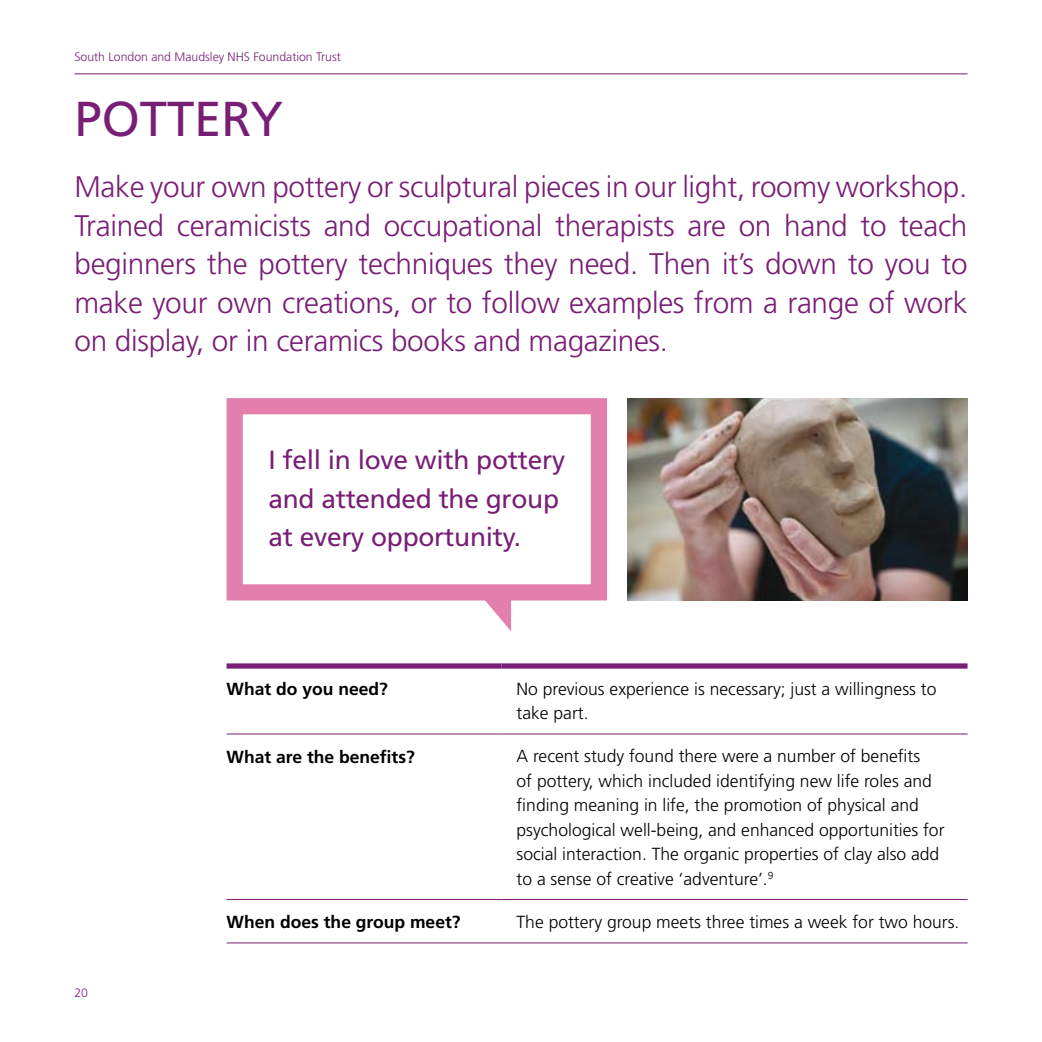
<style>
.page{position:relative;width:1042px;height:1042px;background:#fff}
.page>*{position:absolute;margin:0;border:0;box-sizing:border-box;transform-origin:0 0}
.t1{font:49px "Frutiger";color:#791e75}
.t2{font:300 29.75px/38.5px "Frutiger";letter-spacing:-.01em;color:#791e75;text-align:justify}
.t3{font:26.25px/38.5px "Frutiger";letter-spacing:-.01em;color:#791e75}
.t4{font:300 17.5px/24.5px "Frutiger";color:#000}
.t5{font:700 17.5px "Frutiger";color:#000}
.t6{font:300 12.25px "Frutiger";color:#791e75}
</style>
<div class="page">
<hr style="left:74px;top:73px;width:893px;height:1px;background:#791e75">
<div style="left:227px;top:663px;width:275px;height:5px;background:#791e75"></div>
<div style="left:502px;top:663px;width:465px;height:5px;background:#791e75"></div>
<hr style="left:227px;top:733px;width:275px;height:1px;background:#791e75">
<hr style="left:502px;top:733px;width:465px;height:1px;background:#791e75">
<hr style="left:227px;top:899px;width:275px;height:1px;background:#791e75">
<hr style="left:502px;top:899px;width:465px;height:1px;background:#791e75">
<hr style="left:227px;top:942px;width:275px;height:1px;background:#791e75">
<hr style="left:502px;top:942px;width:465px;height:1px;background:#791e75">
<div style="left:227px;top:398px;width:380px;height:202px;background:#fff;border:16px solid #e37ead"></div>
<svg style="left:481px;top:596px;width:30px;height:35px"></svg>
<img style="left:628px;top:398px;width:339px;height:202px">
<p class="t6" style="left:74px;top:50px;width:268px">South London and Maudsley NHS Foundation Trust</p>
<h1 class="t1" style="left:74px;top:90px;width:210px">POTTERY</h1>
<p class="t2" style="left:74px;top:168px;width:894px">Make your own pottery or sculptural pieces in our light, roomy workshop.<br>Trained ceramicists and occupational therapists are on hand to teach beginners the pottery techniques they need. Then it’s down to you to make your own creations, or to follow examples from a range of work on display, or in ceramics books and magazines.</p>
<h3 class="t3" style="left:268px;top:440px;width:298px">I fell in love with pottery and attended the group at every opportunity.</h3>
<p class="t6" style="left:74px;top:986px;width:15px">20</p>
<p class="t5" style="left:227px;top:678px;width:163px">What do you need?</p>
<p class="t4" style="left:516px;top:676px;width:421px">No previous experience is necessary; just a willingness to take part.</p>
<p class="t5" style="left:227px;top:746px;width:190px">What are the benefits?</p>
<p class="t4" style="left:516px;top:744px;width:429px">A recent study found there were a number of benefits<br>of pottery, which included identifying new life roles and finding meaning in life, the promotion of physical and psychological well-being, and enhanced opportunities for social interaction. The organic properties of clay also add to a sense of creative ‘adventure’.<sup>9</sup></p>
<p class="t5" style="left:227px;top:911px;width:236px">When does the group meet?</p>
<p class="t4" style="left:516px;top:910px;width:444px">The pottery group meets three times a week for two hours.</p>
</div>
